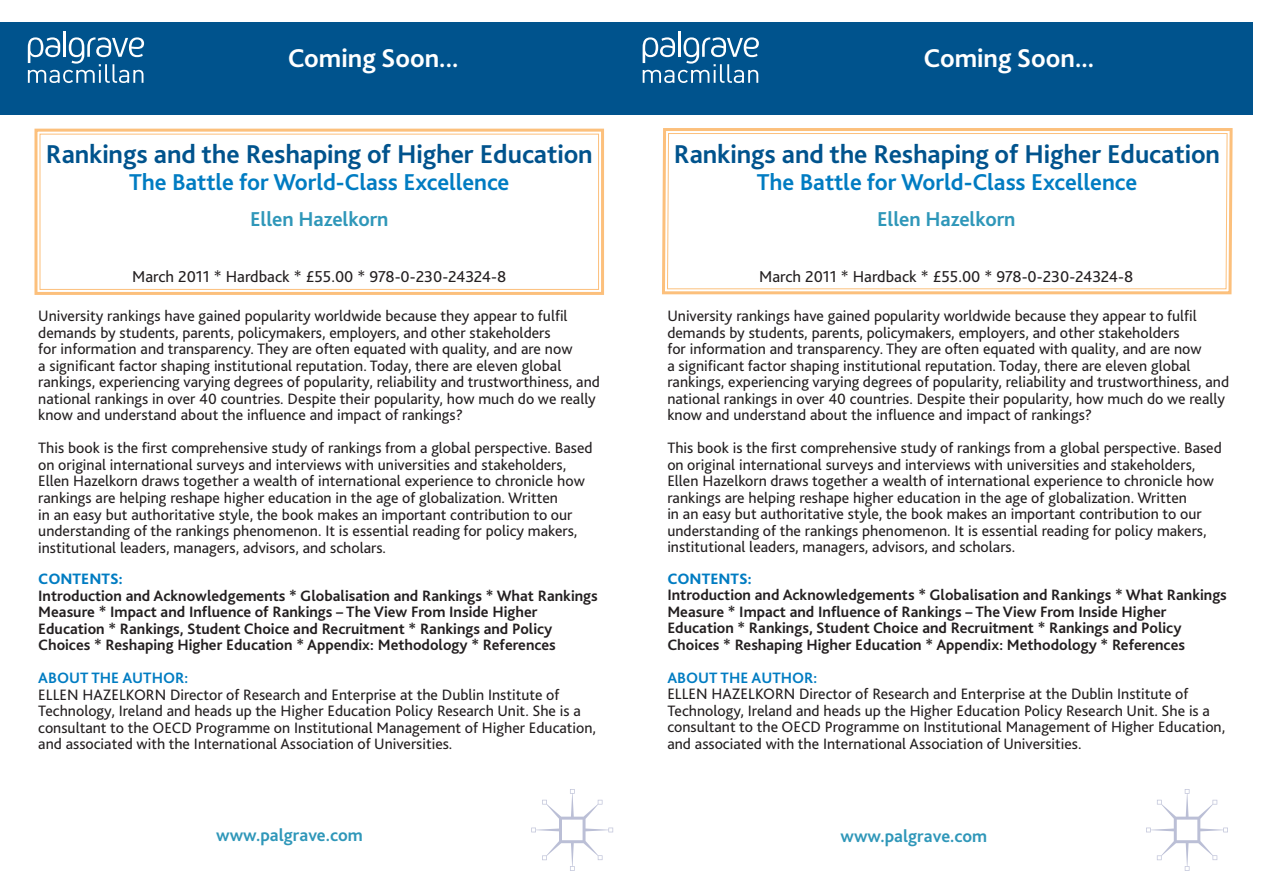
<style>
.page{position:relative;width:1263px;height:893px;background:#fff}
.page>*{position:absolute;margin:0;border:0;box-sizing:border-box;transform-origin:0 0}
.t1{font:700 27px "Bliss 2";letter-spacing:-.005em;color:#00538d}
.t2{font:700 27px "Bliss 2";color:#fff}
.t3{font:700 24px "Bliss 2";letter-spacing:-.005em;color:#007cc2}
.t4{font:700 21px "Bliss 2";letter-spacing:-.005em;color:#2f97b9}
.t5{font:700 18px "Bliss 2";color:#2f97b9}
.t6{font:16.5px "Bliss 2";color:#231f20}
.t7{font:15.75px/16.5px "Bliss 2";color:#231f20}
.t8{font:700 15.75px/16.5px "Bliss 2";color:#231f20}
.t9{font:700 15.75px "Bliss 2";color:#007cc2}
.t10{font:800 15.75px "Bliss 2";color:#007cc2}
</style>
<div class="page">
<div style="left:382px;top:22px;width:871px;height:92px;background:#00538d"></div>
<hr style="left:678px;top:32px;width:3px;height:25px;background:#fff">
<svg style="left:643px;top:37px;width:116px;height:46px"></svg>
<div style="left:0;top:22px;width:638px;height:92px;background:#00538d"></div>
<svg style="left:34px;top:128px;width:570px;height:167px"></svg>
<div style="left:39px;top:134px;width:560px;height:156px;border:1px solid #fcc07c"></div>
<svg style="left:531px;top:789px;width:82px;height:82px"></svg>
<hr style="left:63px;top:32px;width:3px;height:25px;background:#fff">
<svg style="left:28px;top:37px;width:116px;height:46px"></svg>
<svg style="left:662px;top:128px;width:571px;height:743px"></svg>
<svg style="left:666px;top:133px;width:562px;height:157px"></svg>
<h1 class="t2" style="left:288px;top:41px;width:172px">Coming Soon...</h1>
<h1 class="t2" style="left:923px;top:41px;width:172px">Coming Soon...</h1>
<h1 class="t1" style="left:46px;top:138px;width:548px">Rankings and the Reshaping of Higher Education</h1>
<h2 class="t3" style="left:129px;top:168px;width:382px">The Battle for World-Class Excellence</h2>
<h3 class="t4" style="left:250px;top:206px;width:140px">Ellen Hazelkorn</h3>
<h1 class="t1" style="left:674px;top:137px;width:547px">Rankings and the Reshaping of Higher Education</h1>
<h2 class="t3" style="left:757px;top:167px;width:382px">The Battle for World-Class Excellence</h2>
<h3 class="t4" style="left:877px;top:206px;width:140px">Ellen Hazelkorn</h3>
<p class="t6" style="left:132px;top:266px;width:376px">March 2011 * Hardback * £55.00 * 978-0-230-24324-8</p>
<p class="t7" style="left:38px;top:308px;width:563px">University rankings have gained popularity worldwide because they appear to fulfil demands by students, parents, policymakers, employers, and other stakeholders<br>for information and transparency. They are often equated with quality, and are now<br>a significant factor shaping institutional reputation. Today, there are eleven global rankings, experiencing varying degrees of popularity, reliability and trustworthiness, and national rankings in over 40 countries. Despite their popularity, how much do we really know and understand about the influence and impact of rankings?</p>
<p class="t7" style="left:38px;top:440px;width:556px">This book is the first comprehensive study of rankings from a global perspective. Based on original international surveys and interviews with universities and stakeholders, Ellen Hazelkorn draws together a wealth of international experience to chronicle how rankings are helping reshape higher education in the age of globalization. Written<br>in an easy but authoritative style, the book makes an important contribution to our understanding of the rankings phenomenon. It is essential reading for policy makers, institutional leaders, managers, advisors, and scholars.</p>
<p class="t10" style="left:38px;top:569px;width:86px">CONTENTS:</p>
<p class="t8" style="left:38px;top:587px;width:561px">Introduction and Acknowledgements * Globalisation and Rankings * What Rankings Measure * Impact and Influence of Rankings – The View From Inside Higher Education * Rankings, Student Choice and Recruitment * Rankings and Policy Choices * Reshaping Higher Education * Appendix: Methodology * References</p>
<p class="t9" style="left:38px;top:668px;width:151px">ABOUT THE AUTHOR:</p>
<p class="t7" style="left:38px;top:686px;width:559px">ELLEN HAZELKORN Director of Research and Enterprise at the Dublin Institute of Technology, Ireland and heads up the Higher Education Policy Research Unit. She is a consultant to the OECD Programme on Institutional Management of Higher Education, and associated with the International Association of Universities.</p>
<p class="t6" style="left:759px;top:266px;width:376px">March 2011 * Hardback * £55.00 * 978-0-230-24324-8</p>
<p class="t7" style="left:667px;top:307px;width:563px">University rankings have gained popularity worldwide because they appear to fulfil demands by students, parents, policymakers, employers, and other stakeholders<br>for information and transparency. They are often equated with quality, and are now<br>a significant factor shaping institutional reputation. Today, there are eleven global rankings, experiencing varying degrees of popularity, reliability and trustworthiness, and national rankings in over 40 countries. Despite their popularity, how much do we really know and understand about the influence and impact of rankings?</p>
<p class="t7" style="left:667px;top:439px;width:556px">This book is the first comprehensive study of rankings from a global perspective. Based on original international surveys and interviews with universities and stakeholders, Ellen Hazelkorn draws together a wealth of international experience to chronicle how rankings are helping reshape higher education in the age of globalization. Written<br>in an easy but authoritative style, the book makes an important contribution to our understanding of the rankings phenomenon. It is essential reading for policy makers, institutional leaders, managers, advisors, and scholars.</p>
<p class="t10" style="left:667px;top:569px;width:86px">CONTENTS:</p>
<p class="t8" style="left:667px;top:586px;width:561px">Introduction and Acknowledgements * Globalisation and Rankings * What Rankings Measure * Impact and Influence of Rankings – The View From Inside Higher Education * Rankings, Student Choice and Recruitment * Rankings and Policy Choices * Reshaping Higher Education * Appendix: Methodology * References</p>
<p class="t9" style="left:667px;top:668px;width:151px">ABOUT THE AUTHOR:</p>
<p class="t7" style="left:667px;top:685px;width:559px">ELLEN HAZELKORN Director of Research and Enterprise at the Dublin Institute of Technology, Ireland and heads up the Higher Education Policy Research Unit. She is a consultant to the OECD Programme on Institutional Management of Higher Education, and associated with the International Association of Universities.</p>
<p class="t5" style="left:216px;top:824px;width:148px">www.palgrave.com</p>
<p class="t5" style="left:841px;top:825px;width:148px">www.palgrave.com</p>
</div>
